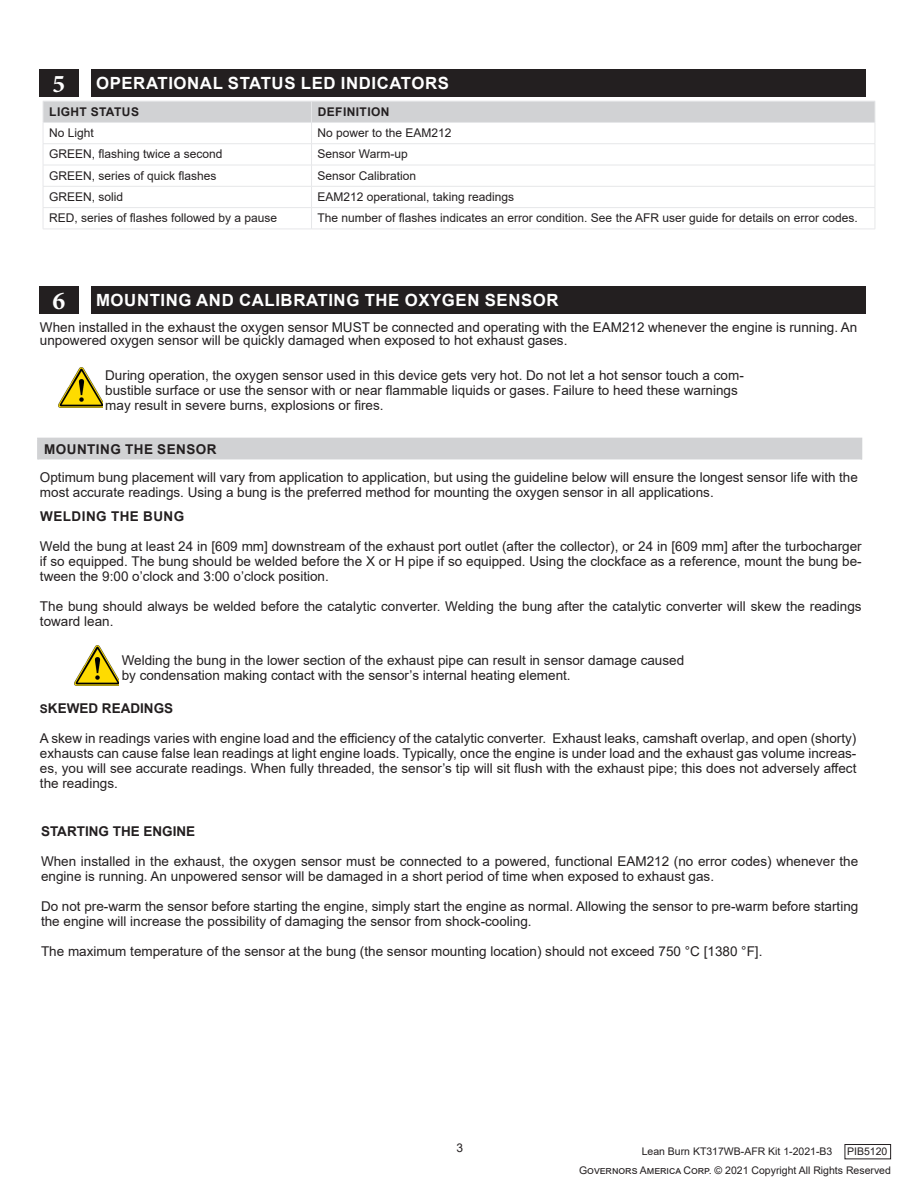
<style>
.page{position:relative;width:918px;height:1188px;background:#fff}
.page>*{position:absolute;margin:0;border:0;box-sizing:border-box;transform-origin:0 0}
.t1{font:700 25.5px "Minion Pro";color:#fff}
.Paragraph_Style_1{font:700 16.8px "Arial";letter-spacing:.035em;color:#fff}
.t2{font:13.5px/15px "Arial";color:#231f20}
.t3{font:700 13.5px "Arial";letter-spacing:.035em;color:#231f20}
.t4{font:700 13.5px "Arial";letter-spacing:.015em;color:#231f20}
.t5{font:12px "Arial";color:#231f20}
.t6{font:700 12px "Arial";letter-spacing:.035em;color:#231f20}
.t7{font:10.5px "Arial";color:#231f20}
.s1{font-size:12px}
</style>
<div class="page">
<div style="left:845px;top:1144px;width:46px;height:15px;border:1px solid #231f20"></div>
<svg style="left:43px;top:101px;width:833px;height:128px"></svg>
<hr style="left:43px;top:229px;width:269px;height:1px;background:#e6e7e9">
<hr style="left:312px;top:229px;width:563px;height:1px;background:#e6e7e9">
<div style="left:38px;top:438px;width:824px;height:22px;background:#d1d2d4"></div>
<hr style="left:37px;top:438px;width:825px;height:1px;background:#d1d2d4">
<hr style="left:37px;top:459px;width:825px;height:2px;background:#fff">
<hr style="left:37px;top:439px;width:2px;height:20px;background:#d1d2d4">
<img style="left:59px;top:368px;width:44px;height:40px">
<img style="left:75px;top:646px;width:43px;height:40px">
<div style="left:39px;top:69px;width:40px;height:28px;background:#231f20"></div>
<div style="left:91px;top:69px;width:774px;height:28px;background:#231f20"></div>
<div style="left:39px;top:286px;width:40px;height:28px;background:#231f20"></div>
<div style="left:91px;top:286px;width:774px;height:28px;background:#231f20"></div>
<p class="t1" style="left:53px;top:66px;width:14px">5</p>
<p class="Paragraph_Style_1" style="left:96px;top:71px;width:355px">OPERATIONAL STATUS LED INDICATORS</p>
<p class="t6" style="left:49px;top:103px;width:91px">LIGHT STATUS</p>
<p class="t6" style="left:318px;top:103px;width:73px">DEFINITION</p>
<p class="t5" style="left:49px;top:125px;width:46px">No Light</p>
<p class="t5" style="left:318px;top:125px;width:136px">No power to the EAM212</p>
<p class="t5" style="left:49px;top:146px;width:175px">GREEN, flashing twice a second</p>
<p class="t5" style="left:318px;top:146px;width:92px">Sensor Warm-up</p>
<p class="t5" style="left:49px;top:167px;width:169px">GREEN, series of quick flashes</p>
<p class="t5" style="left:318px;top:167px;width:100px">Sensor Calibration</p>
<p class="t5" style="left:49px;top:189px;width:76px">GREEN, solid</p>
<p class="t5" style="left:318px;top:189px;width:198px">EAM212 operational, taking readings</p>
<p class="t5" style="left:49px;top:210px;width:230px">RED, series of flashes followed by a pause</p>
<p class="t5" style="left:318px;top:210px;width:542px">The number of flashes indicates an error condition. See the AFR user guide for details on error codes.</p>
<p class="t1" style="left:53px;top:283px;width:14px">6</p>
<p class="Paragraph_Style_1" style="left:96px;top:289px;width:464px">MOUNTING AND CALIBRATING THE OXYGEN SENSOR</p>
<p class="t2" style="left:40px;top:320px;width:819px;line-height:13.5px">When installed in the exhaust the oxygen sensor MUST be connected and operating with the EAM212 whenever the engine is running. An unpowered oxygen sensor will be quickly damaged when exposed to hot exhaust gases.</p>
<p class="t2" style="left:105px;top:368px;width:640px">During operation, the oxygen sensor used in this device gets very hot. Do not let a hot sensor touch a com&shy;bustible surface or use the sensor with or near flammable liquids or gases. Failure to heed these warnings may result in severe burns, explosions or fires.</p>
<p class="t3" style="left:44px;top:440px;width:174px">MOUNTING THE SENSOR</p>
<p class="t2" style="left:40px;top:470px;width:819px">Optimum bung placement will vary from application to application, but using the guideline below will ensure the longest sensor life with the most accurate readings. Using a bung is the preferred method for mounting the oxygen sensor in all applications.</p>
<p class="t3" style="left:40px;top:507px;width:146px">WELDING THE BUNG</p>
<p class="t2" style="left:40px;top:539px;width:823px;text-align:justify">Weld the bung at least 24 in [609 mm] downstream of the exhaust port outlet (after the collector), or 24 in [609 mm] after the turbocharger if so equipped. The bung should be welded before the X or H pipe if so equipped. Using the clockface as a reference, mount the bung be&shy;tween the 9:00 o’clock and 3:00 o’clock position.</p>
<p class="t2" style="left:40px;top:599px;width:823px">The bung should always be welded before the catalytic converter. Welding the bung after the catalytic converter will skew the readings toward lean.</p>
<p class="t2" style="left:122px;top:653px;width:564px">Welding the bung in the lower section of the exhaust pipe can result in sensor damage caused by condensation making contact with the sensor’s internal heating element.</p>
<p class="t4" style="left:40px;top:699px;width:135px"><span class="s1">S</span>KEWED READINGS</p>
<p class="t2" style="left:40px;top:731px;width:818px;text-align:justify">A skew in readings varies with engine load and the efficiency of the catalytic converter. Exhaust leaks, camshaft overlap, and open (shorty) exhausts can cause false lean readings at light engine loads. Typically, once the engine is under load and the exhaust gas volume increas&shy;es, you will see accurate readings. When fully threaded, the sensor’s tip will sit flush with the exhaust pipe; this does not adversely affect the readings.</p>
<p class="t4" style="left:41px;top:822px;width:156px">STARTING THE ENGINE</p>
<p class="t2" style="left:41px;top:854px;width:819px">When installed in the exhaust, the oxygen sensor must be connected to a powered, functional EAM212 (no error codes) whenever the engine is running. An unpowered sensor will be damaged in a short period of time when exposed to exhaust gas.</p>
<p class="t2" style="left:41px;top:899px;width:819px">Do not pre-warm the sensor before starting the engine, simply start the engine as normal. Allowing the sensor to pre-warm before starting the engine will increase the possibility of damaging the sensor from shock-cooling.</p>
<p class="t2" style="left:41px;top:944px;width:723px">The maximum temperature of the sensor at the bung (the sensor mounting location) should not exceed 750 °C [1380 °F].</p>
<p class="t5" style="left:457px;top:1140px;width:8px">3</p>
<p class="t7" style="left:642px;top:1144px;width:192px">Lean Burn KT317WB-AFR Kit 1-2021-B3</p>
<p class="t7" style="left:847px;top:1144px;width:42px">PIB5120</p>
<p class="t7" style="left:579px;top:1163px;width:313px">Governors America Corp. © 2021 Copyright All Rights Reserved</p>
</div>
